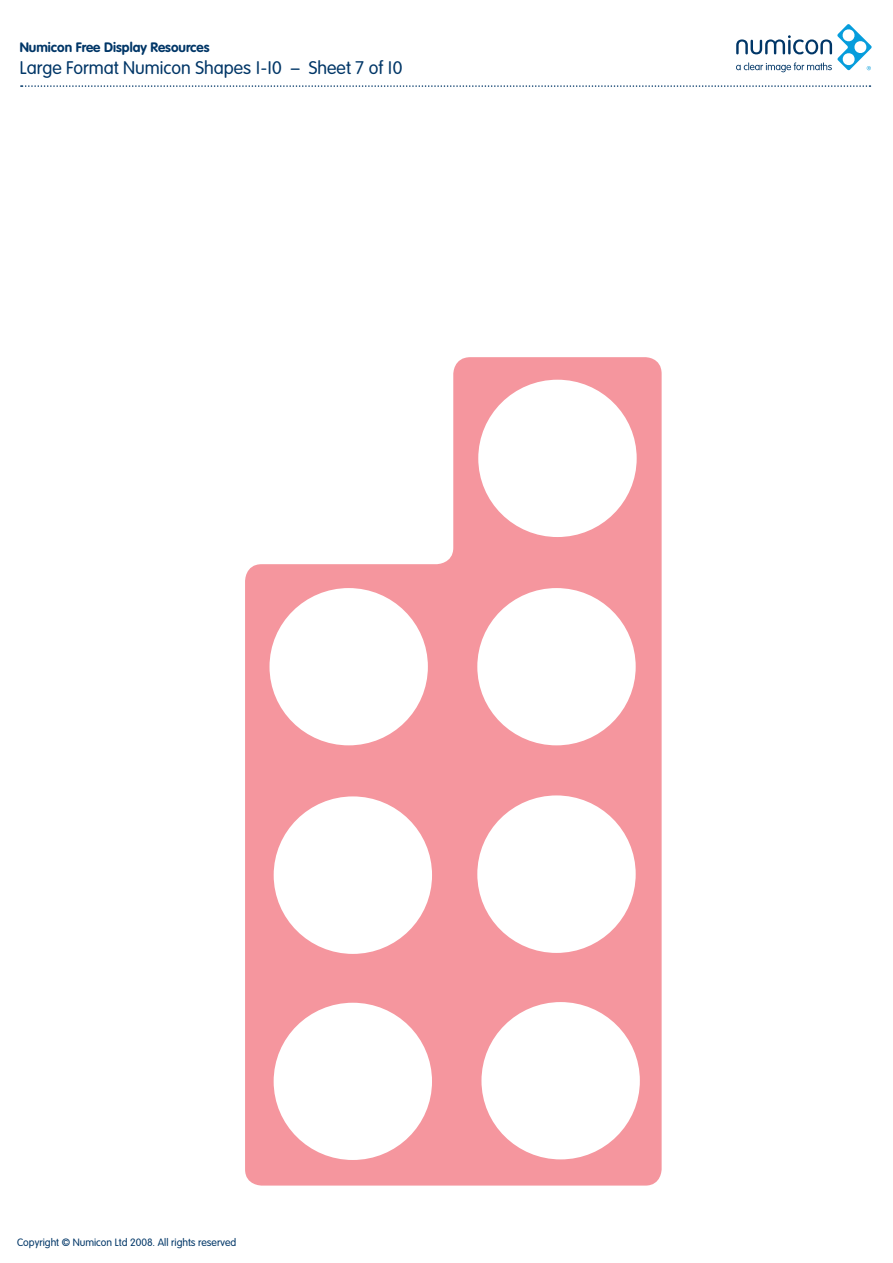
<style>
.page{position:relative;width:893px;height:1263px;background:#fff}
.page>*{position:absolute;margin:0;border:0;box-sizing:border-box;transform-origin:0 0}
.t1{font:300 18px "VAG Rounded Inf";color:#003667}
.t2{font:700 13.5px "VAG Rounded Inf";color:#003667}
.t3{font:300 10.5px "VAG Rounded Inf";color:#003667}
</style>
<div class="page">
<svg style="left:245px;top:357px;width:417px;height:828px"></svg>
<svg style="left:736px;top:24px;width:136px;height:48px"></svg>
<svg style="left:21px;top:85px;width:849px;height:2px"></svg>
<p class="t2" style="left:20px;top:39px;width:191px">Numicon Free Display Resources</p>
<h1 class="t1" style="left:20px;top:57px;width:384px">Large Format Numicon Shapes 1-10 – Sheet 7 of 10</h1>
<p class="t3" style="left:17px;top:1236px;width:221px">Copyright © Numicon Ltd 2008. All rights reserved</p>
</div>
